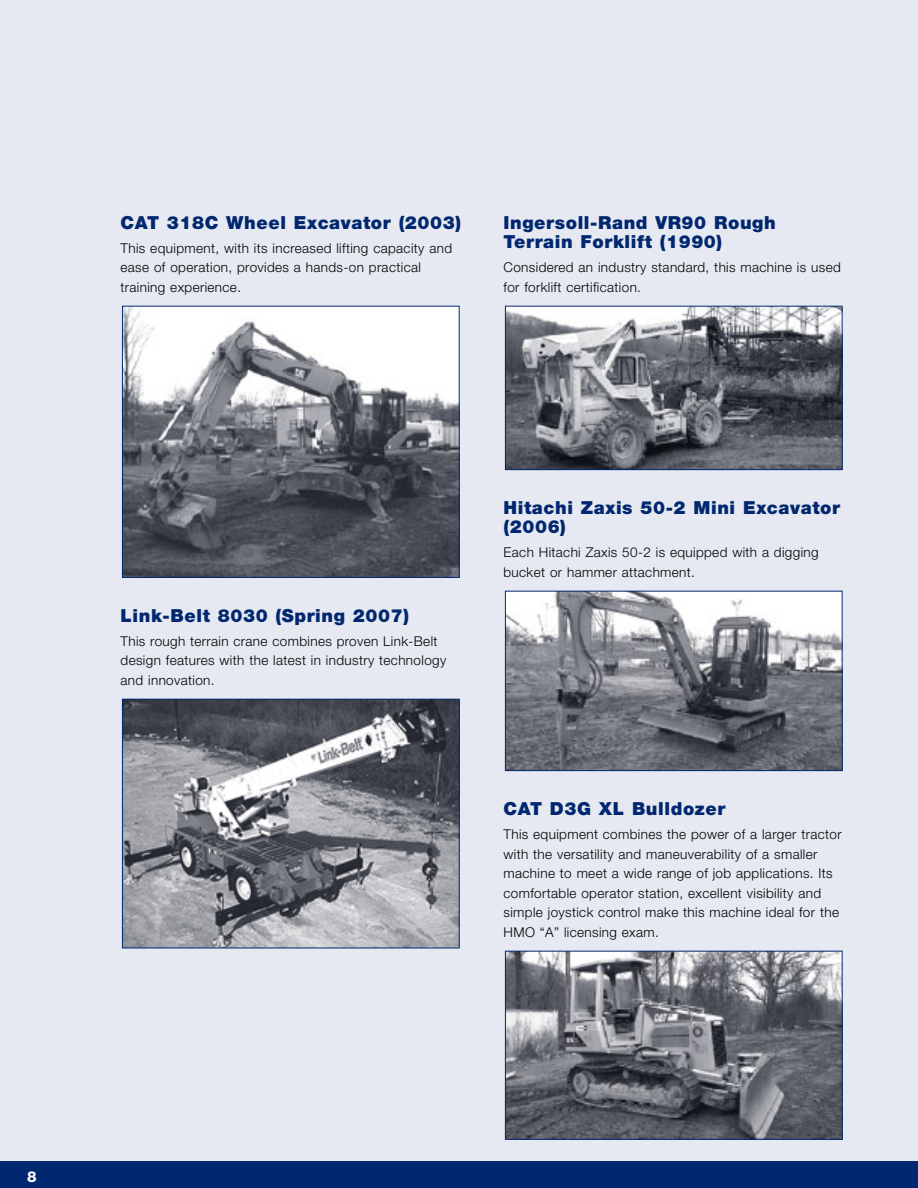
<style>
.page{position:relative;width:918px;height:1188px;background:#e6e9f1}
.page>*{position:absolute;margin:0;border:0;box-sizing:border-box;transform-origin:0 0}
.t1{font:900 18px/19.5px "Helvetica Neue";letter-spacing:.035em;color:#00276f}
.t2{font:800 15px "Helvetica Neue";color:#fff}
.t3{font:300 13.5px/19.5px "Helvetica Neue";letter-spacing:.03em;color:#000}
</style>
<div class="page">
<div style="left:0;top:1161px;width:918px;height:27px;background:#00276f"></div>
<img style="left:507px;top:953px;width:334px;height:185px">
<div style="left:505px;top:951px;width:338px;height:189px;border:1px solid #00276f"></div>
<img style="left:507px;top:593px;width:334px;height:176px">
<div style="left:505px;top:591px;width:338px;height:180px;border:1px solid #00276f"></div>
<img style="left:507px;top:308px;width:334px;height:160px">
<div style="left:505px;top:306px;width:338px;height:164px;border:1px solid #00276f"></div>
<img style="left:124px;top:701px;width:334px;height:245px">
<div style="left:122px;top:699px;width:338px;height:249px;border:1px solid #00276f"></div>
<img style="left:124px;top:308px;width:334px;height:268px">
<div style="left:122px;top:306px;width:338px;height:272px;border:1px solid #00276f"></div>
<h1 class="t1" style="left:121px;top:214px;width:342px">CAT 318C Wheel Excavator (2003)</h1>
<p class="t3" style="left:121px;top:238px;width:333px">This equipment, with its increased lifting capacity and ease of operation, provides a hands-on practical training experience.</p>
<h1 class="t1" style="left:504px;top:214px;width:274px">Ingersoll-Rand VR90 Rough<br>Terrain Forklift (1990)</h1>
<p class="t3" style="left:504px;top:258px;width:339px">Considered an industry standard, this machine is used for forklift certification.</p>
<h1 class="t1" style="left:121px;top:607px;width:290px">Link-Belt 8030 (Spring 2007)</h1>
<p class="t3" style="left:121px;top:631px;width:327px">This rough terrain crane combines proven Link-Belt design features with the latest in industry technology and innovation.</p>
<h1 class="t1" style="left:504px;top:499px;width:338px">Hitachi Zaxis 50-2 Mini Excavator (2006)</h1>
<p class="t3" style="left:504px;top:543px;width:317px">Each Hitachi Zaxis 50-2 is equipped with a digging bucket or hammer attachment.</p>
<h1 class="t1" style="left:504px;top:801px;width:223px">CAT D3G XL Bulldozer</h1>
<p class="t3" style="left:504px;top:825px;width:340px">This equipment combines the power of a larger tractor with the versatility and maneuverability of a smaller machine to meet a wide range of job applications. Its comfortable operator station, excellent visibility and simple joystick control make this machine ideal for the HMO “A” licensing exam.</p>
<p class="t2" style="left:27px;top:1171px;width:11px">8</p>
</div>
